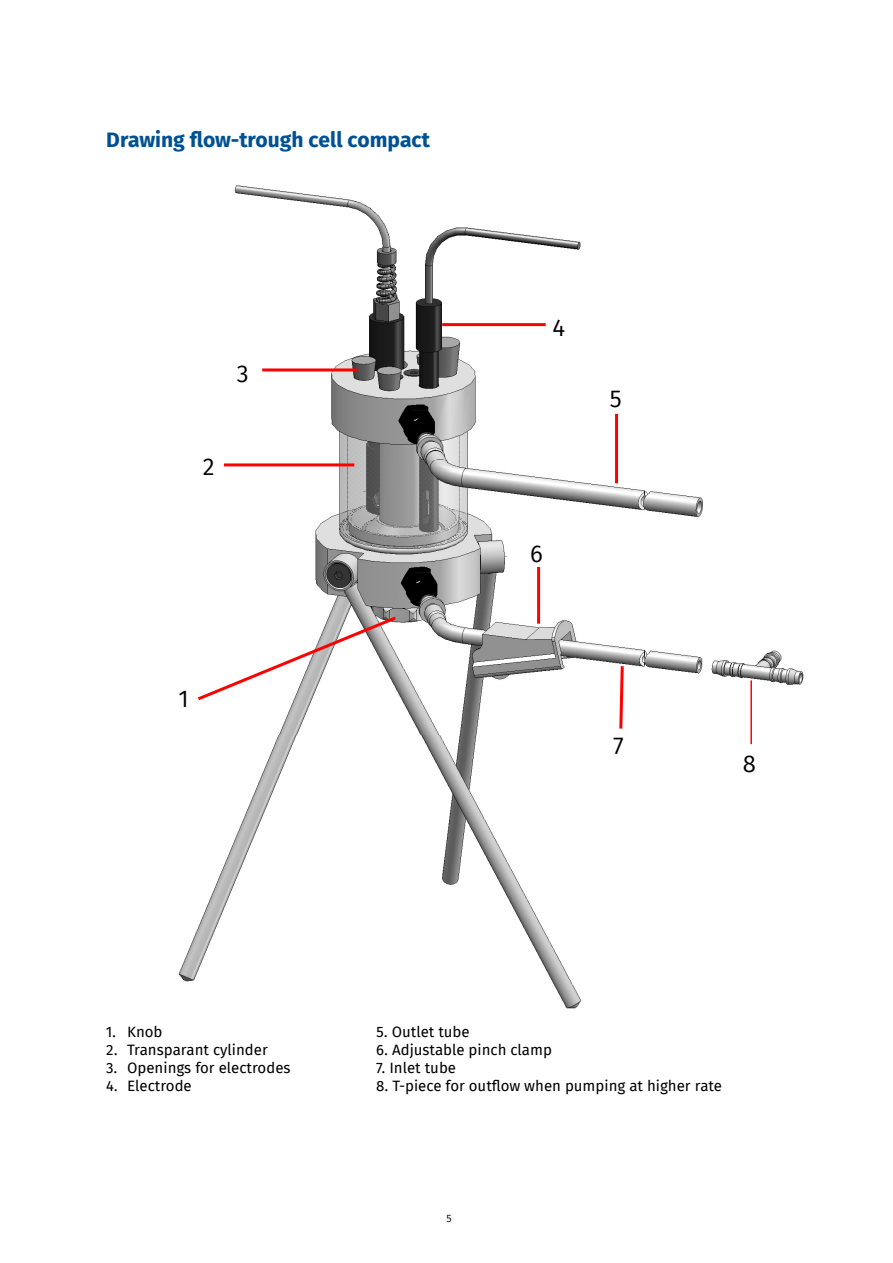
<style>
.page{position:relative;width:893px;height:1263px;background:#fff}
.page>*{position:absolute;margin:0;border:0;box-sizing:border-box;transform-origin:0 0}
.t1{font:24px "Fira Sans";color:#000}
.t2{font:700 21px "Fira Sans";color:#005193}
.t3{font:15px "Fira Sans";color:#000}
.t4{font:10.5px "Fira Sans";color:#000}
</style>
<div class="page">
<img style="left:178px;top:185px;width:626px;height:824px">
<svg style="left:195px;top:614px;width:204px;height:89px"></svg>
<hr style="left:224px;top:463px;width:130px;height:3px;background:#f00">
<hr style="left:615px;top:414px;width:3px;height:69px;background:#f00">
<svg style="left:618px;top:663px;width:7px;height:69px"></svg>
<hr style="left:537px;top:567px;width:3px;height:57px;background:#f00">
<hr style="left:750px;top:680px;width:2px;height:64px;background:#f00">
<hr style="left:262px;top:368px;width:95px;height:3px;background:#f00">
<hr style="left:442px;top:323px;width:104px;height:3px;background:#f00">
<h2 class="t2" style="left:106px;top:125px;width:325px">Drawing flow-trough cell compact</h2>
<h1 class="t1" style="left:237px;top:355px;width:13px">3</h1>
<h1 class="t1" style="left:203px;top:448px;width:13px">2</h1>
<h1 class="t1" style="left:179px;top:681px;width:12px">1</h1>
<h1 class="t1" style="left:553px;top:309px;width:14px">4</h1>
<h1 class="t1" style="left:610px;top:380px;width:13px">5</h1>
<h1 class="t1" style="left:530px;top:536px;width:14px">6</h1>
<h1 class="t1" style="left:613px;top:728px;width:12px">7</h1>
<h1 class="t1" style="left:743px;top:746px;width:15px">8</h1>
<p class="t3" style="left:106px;top:1021px;width:58px">1. Knob</p>
<p class="t3" style="left:376px;top:1021px;width:95px">5. Outlet tube</p>
<p class="t3" style="left:106px;top:1039px;width:163px">2. Transparant cylinder</p>
<p class="t3" style="left:376px;top:1039px;width:177px">6. Adjustable pinch clamp</p>
<p class="t3" style="left:106px;top:1057px;width:186px">3. Openings for electrodes</p>
<p class="t3" style="left:376px;top:1057px;width:81px">7. Inlet tube</p>
<p class="t3" style="left:106px;top:1075px;width:87px">4. Electrode</p>
<p class="t3" style="left:376px;top:1075px;width:347px">8. T-piece for outflow when pumping at higher rate</p>
<p class="t4" style="left:447px;top:1210px;width:7px">5</p>
</div>
